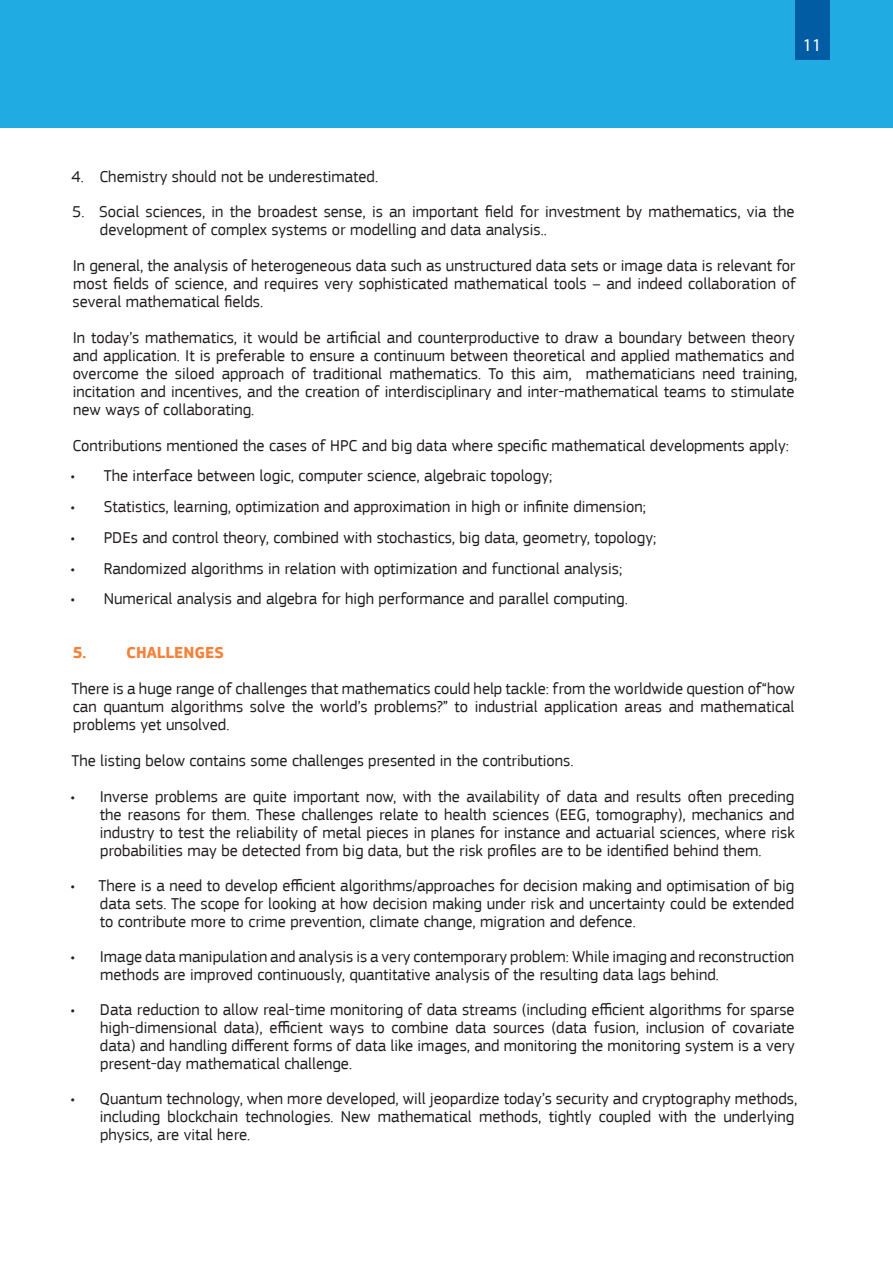
<style>
.page{position:relative;width:893px;height:1263px;background:#fff}
.page>*{position:absolute;margin:0;border:0;box-sizing:border-box;transform-origin:0 0}
.t1{font:18px "Myriad Pro";color:#fff}
._08_1_TEXTES_RUBRIQU{font:16.5px/18px "EC Square Sans Pro";color:#231f20;text-align:justify}
._08_1_TEXTES_RUBRIQU-2{font:700 16.5px "EC Square Sans Pro";color:#f4823b}
</style>
<div class="page">
<div style="left:0;top:0;width:893px;height:128px;background:#20ace3"></div>
<div style="left:795px;top:0;width:34px;height:60px;background:#015ca3"></div>
<p class="t1" style="left:803px;top:34px;width:20px">11</p>
<p class="_08_1_TEXTES_RUBRIQU" style="left:72px;top:168px;width:308px">4. Chemistry should not be underestimated.</p>
<p class="_08_1_TEXTES_RUBRIQU" style="left:100px;top:203px;width:696px;text-indent:-28px">5. Social sciences, in the broadest sense, is an important field for investment by mathematics, via the development of complex systems or modelling and data analysis..</p>
<p class="_08_1_TEXTES_RUBRIQU" style="left:73px;top:256px;width:725px">In general, the analysis of heterogeneous data such as unstructured data sets or image data is relevant for most fields of science, and requires very sophisticated mathematical tools – and indeed collaboration of several mathematical fields.</p>
<p class="_08_1_TEXTES_RUBRIQU" style="left:73px;top:328px;width:726px;text-align:left">In today’s mathematics, it would be artificial and counterproductive to draw a boundary between theory and application. It is preferable to ensure a continuum between theoretical and applied mathematics and overcome the siloed approach of traditional mathematics. To this aim, mathematicians need training, incitation and incentives, and the creation of interdisciplinary and inter-mathematical teams to stimulate new ways of collaborating.</p>
<p class="_08_1_TEXTES_RUBRIQU" style="left:72px;top:436px;width:718px">Contributions mentioned the cases of HPC and big data where specific mathematical developments apply:</p>
<p class="_08_1_TEXTES_RUBRIQU" style="left:71px;top:467px;width:483px">• The interface between logic, computer science, algebraic topology;</p>
<p class="_08_1_TEXTES_RUBRIQU" style="left:71px;top:498px;width:577px">• Statistics, learning, optimization and approximation in high or infinite dimension;</p>
<p class="_08_1_TEXTES_RUBRIQU" style="left:71px;top:528px;width:587px">• PDEs and control theory, combined with stochastics, big data, geometry, topology;</p>
<p class="_08_1_TEXTES_RUBRIQU" style="left:71px;top:559px;width:553px">• Randomized algorithms in relation with optimization and functional analysis;</p>
<p class="_08_1_TEXTES_RUBRIQU" style="left:71px;top:590px;width:559px">• Numerical analysis and algebra for high performance and parallel computing.</p>
<p class="_08_1_TEXTES_RUBRIQU-2" style="left:73px;top:643px;width:15px">5.</p>
<p class="_08_1_TEXTES_RUBRIQU-2" style="left:126px;top:643px;width:99px">CHALLENGES</p>
<p class="_08_1_TEXTES_RUBRIQU" style="left:71px;top:680px;width:725px">There is a huge range of challenges that mathematics could help tackle: from the worldwide question of“how can quantum algorithms solve the world’s problems?” to industrial application areas and mathematical problems yet unsolved.</p>
<p class="_08_1_TEXTES_RUBRIQU" style="left:71px;top:752px;width:504px">The listing below contains some challenges presented in the contributions.</p>
<p class="_08_1_TEXTES_RUBRIQU" style="left:100px;top:788px;width:696px;text-indent:-29px">• Inverse problems are quite important now, with the availability of data and results often preceding the reasons for them. These challenges relate to health sciences (EEG, tomography), mechanics and industry to test the reliability of metal pieces in planes for instance and actuarial sciences, where risk probabilities may be detected from big data, but the risk profiles are to be identified behind them.</p>
<p class="_08_1_TEXTES_RUBRIQU" style="left:100px;top:877px;width:696px;text-indent:-29px">• There is a need to develop efficient algorithms/approaches for decision making and optimisation of big data sets. The scope for looking at how decision making under risk and uncertainty could be extended to contribute more to crime prevention, climate change, migration and defence.</p>
<p class="_08_1_TEXTES_RUBRIQU" style="left:100px;top:948px;width:696px;text-indent:-30px">• Image data manipulation and analysis is a very contemporary problem: While imaging and reconstruction methods are improved continuously, quantitative analysis of the resulting data lags behind.</p>
<p class="_08_1_TEXTES_RUBRIQU" style="left:100px;top:1001px;width:696px;text-indent:-29px">• Data reduction to allow real-time monitoring of data streams (including efficient algorithms for sparse high-dimensional data), efficient ways to combine data sources (data fusion, inclusion of covariate data) and handling different forms of data like images, and monitoring the monitoring system is a very present-day mathematical challenge.</p>
<p class="_08_1_TEXTES_RUBRIQU" style="left:100px;top:1090px;width:699px;text-align:left;text-indent:-29px">• Quantum technology, when more developed, will jeopardize today’s security and cryptography methods, including blockchain technologies. New mathematical methods, tightly coupled with the underlying physics, are vital here.</p>
</div>
